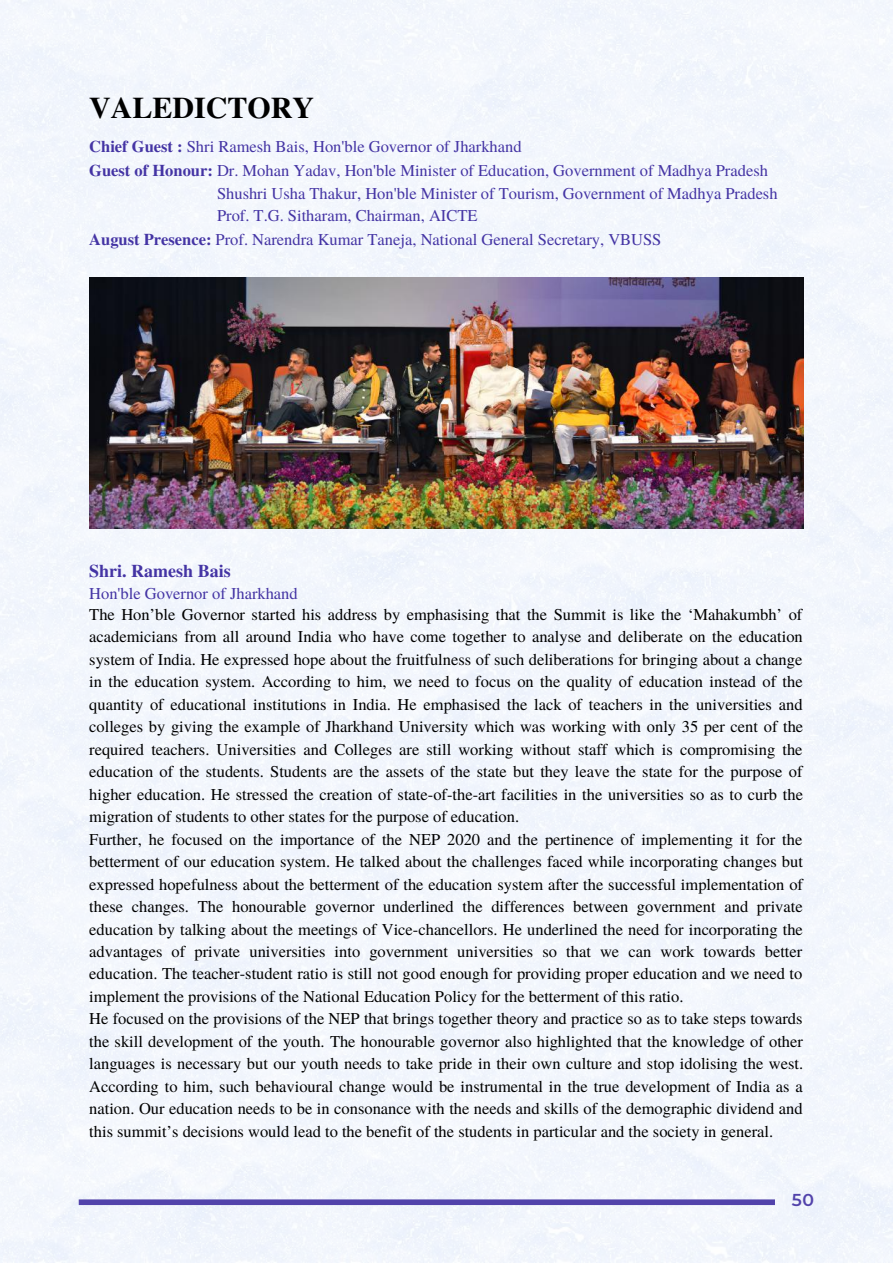
<style>
.page{position:relative;width:893px;height:1264px;background:#fff}
.page>*{position:absolute;margin:0;border:0;box-sizing:border-box;transform-origin:0 0}
.t1{font:700 30px "Te X Gyre Termes";color:#000}
.t2{font:700 18px "Te X Gyre Termes";color:#4434a4}
.t3{font:600 17.25px "Montserrat";color:#5243ab}
.t4{font:16.5px/22.5px "Te X Gyre Termes";color:#000}
.t5{font:16.5px "Te X Gyre Termes";color:#4434a4}
.s1{font-weight:700}
</style>
<div class="page">
<div style="left:0;top:0;width:892px;height:1262px;background:#f3f6fd"></div>
<img style="left:89px;top:278px;width:714px;height:250px">
<div style="left:79px;top:1199px;width:696px;height:5px;background:#5243ab"></div>
<h1 class="t1" style="left:89px;top:84px;width:226px">VALEDICTORY</h1>
<p class="t5" style="left:89px;top:135px;width:434px"><span class="s1">Chief Guest :</span> Shri Ramesh Bais, Hon'ble Governor of Jharkhand</p>
<p class="t5" style="left:89px;top:159px;width:680px"><span class="s1">Guest of Honour:</span> Dr. Mohan Yadav, Hon'ble Minister of Education, Government of Madhya Pradesh</p>
<p class="t5" style="left:217px;top:181px;width:562px">Shushri Usha Thakur, Hon'ble Minister of Tourism, Government of Madhya Pradesh</p>
<p class="t5" style="left:217px;top:203px;width:262px">Prof. T.G. Sitharam, Chairman, AICTE</p>
<p class="t5" style="left:89px;top:227px;width:573px"><span class="s1">August Presence:</span> Prof. Narendra Kumar Taneja, National General Secretary, VBUSS</p>
<p class="t2" style="left:89px;top:556px;width:143px">Shri. Ramesh Bais</p>
<p class="t5" style="left:89px;top:582px;width:210px">Hon'ble Governor of Jharkhand</p>
<p class="t4" style="left:89px;top:602px;width:715px">The Hon’ble Governor started his address by emphasising that the Summit is like the ‘Mahakumbh’ of academicians from all around India who have come together to analyse and deliberate on the education system of India. He expressed hope about the fruitfulness of such deliberations for bringing about a change in the education system. According to him, we need to focus on the quality of education instead of the quantity of educational institutions in India. He emphasised the lack of teachers in the universities and colleges by giving the example of Jharkhand University which was working with only 35 per cent of the required teachers. Universities and Colleges are still working without staff which is compromising the education of the students. Students are the assets of the state but they leave the state for the purpose of higher education. He stressed the creation of state-of-the-art facilities in the universities so as to curb the migration of students to other states for the purpose of education.<br>Further, he focused on the importance of the NEP 2020 and the pertinence of implementing it for the betterment of our education system. He talked about the challenges faced while incorporating changes but expressed hopefulness about the betterment of the education system after the successful implementation of these changes. The honourable governor underlined the differences between government and private education by talking about the meetings of Vice-chancellors. He underlined the need for incorporating the advantages of private universities into government universities so that we can work towards better education. The teacher-student ratio is still not good enough for providing proper education and we need to implement the provisions of the National Education Policy for the betterment of this ratio.<br>He focused on the provisions of the NEP that brings together theory and practice so as to take steps towards the skill development of the youth. The honourable governor also highlighted that the knowledge of other languages is necessary but our youth needs to take pride in their own culture and stop idolising the west.<br>According to him, such behavioural change would be instrumental in the true development of India as a nation. Our education needs to be in consonance with the needs and skills of the demographic dividend and this summit’s decisions would lead to the benefit of the students in particular and the society in general.</p>
<p class="t3" style="left:791px;top:1188px;width:24px">50</p>
</div>
